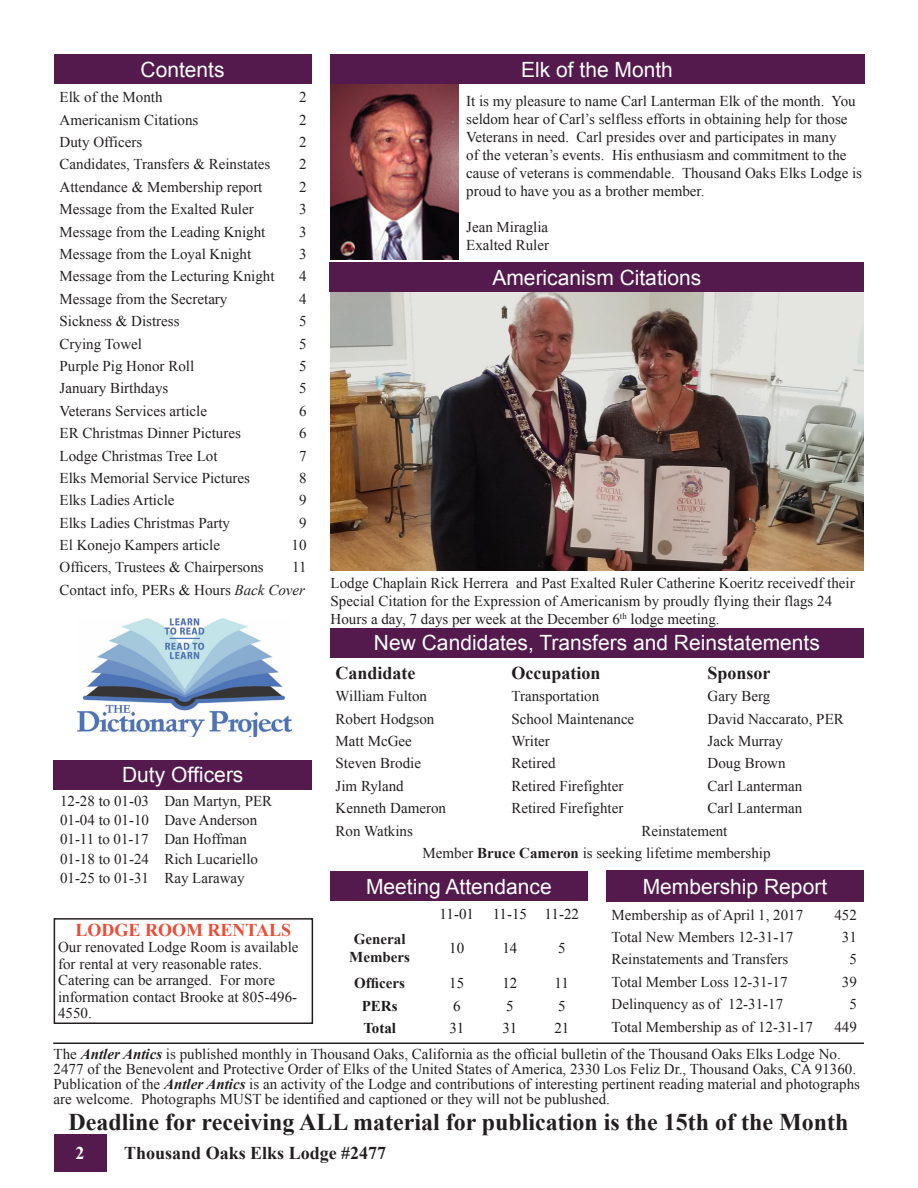
<style>
.page{position:relative;width:918px;height:1188px;background:#fff}
.page>*{position:absolute;margin:0;border:0;box-sizing:border-box;transform-origin:0 0}
.t1{font:700 24px "Times New Roman";color:#231f20}
.t2{font:21px "Arial";color:#fff}
.t3{font:700 18px "Times New Roman";color:#231f20}
.t4{font:700 18px "Times New Roman";color:#ef4b34}
.t5{font:700 18px "Times New Roman";color:#fff}
.t6{font:15px/18px "Times New Roman";color:#231f20}
.t7{font:700 15px/18px "Times New Roman";color:#231f20;text-align:center}
.t8{font:15px "Times New Roman";color:#1a1a1a}
.t9{font:15px "Times New Roman";letter-spacing:-.02em;color:#1a1a1a}
.t10{font:700 15px "Times New Roman";color:#1a1a1a}
.s1{font-style:italic}
.s2{font-weight:700}
.s3{font-weight:700;font-style:italic}
</style>
<div class="page">
<div style="left:54px;top:1134px;width:52px;height:38px;background:#54194d"></div>
<hr style="left:53px;top:1042px;width:811px;height:2px;background:#231f20">
<div style="left:330px;top:628px;width:534px;height:30px;background:#54194d"></div>
<div style="left:330px;top:262px;width:534px;height:30px;background:#54194d"></div>
<div style="left:330px;top:54px;width:535px;height:30px;background:#54194d"></div>
<div style="left:54px;top:918px;width:259px;height:106px;border:2px solid #231f20"></div>
<div style="left:330px;top:871px;width:258px;height:30px;background:#54194d"></div>
<div style="left:606px;top:870px;width:258px;height:32px;background:#54194d"></div>
<div style="left:54px;top:760px;width:258px;height:30px;background:#54194d"></div>
<div style="left:54px;top:54px;width:258px;height:30px;background:#54194d"></div>
<img style="left:331px;top:84px;width:128px;height:175px">
<img style="left:331px;top:292px;width:532px;height:279px">
<img style="left:77px;top:618px;width:214px;height:118px">
<h2 class="t2" style="left:141px;top:56px;width:86px">Contents</h2>
<p class="t6" style="left:60px;top:88px;width:104px">Elk of the Month</p>
<p class="t6" style="left:299px;top:88px;width:9px">2</p>
<p class="t6" style="left:60px;top:110px;width:140px">Americanism Citations</p>
<p class="t6" style="left:299px;top:110px;width:9px">2</p>
<p class="t6" style="left:60px;top:133px;width:84px">Duty Officers</p>
<p class="t6" style="left:299px;top:133px;width:9px">2</p>
<p class="t6" style="left:60px;top:155px;width:212px">Candidates, Transfers &amp; Reinstates</p>
<p class="t6" style="left:299px;top:155px;width:9px">2</p>
<p class="t6" style="left:60px;top:178px;width:204px">Attendance &amp; Membership report</p>
<p class="t6" style="left:299px;top:178px;width:9px">2</p>
<p class="t6" style="left:60px;top:200px;width:196px">Message from the Exalted Ruler</p>
<p class="t6" style="left:299px;top:200px;width:9px">3</p>
<p class="t6" style="left:60px;top:222px;width:207px">Message from the Leading Knight</p>
<p class="t6" style="left:299px;top:222px;width:9px">3</p>
<p class="t6" style="left:60px;top:245px;width:193px">Message from the Loyal Knight</p>
<p class="t6" style="left:299px;top:245px;width:9px">3</p>
<p class="t6" style="left:60px;top:267px;width:216px">Message from the Lecturing Knight</p>
<p class="t6" style="left:299px;top:267px;width:9px">4</p>
<p class="t6" style="left:60px;top:290px;width:169px">Message from the Secretary</p>
<p class="t6" style="left:299px;top:290px;width:9px">4</p>
<p class="t6" style="left:60px;top:312px;width:121px">Sickness &amp; Distress</p>
<p class="t6" style="left:299px;top:312px;width:9px">5</p>
<p class="t6" style="left:60px;top:334px;width:84px">Crying Towel</p>
<p class="t6" style="left:299px;top:334px;width:9px">5</p>
<p class="t6" style="left:60px;top:357px;width:136px">Purple Pig Honor Roll</p>
<p class="t6" style="left:299px;top:357px;width:9px">5</p>
<p class="t6" style="left:60px;top:379px;width:110px">January Birthdays</p>
<p class="t6" style="left:299px;top:379px;width:9px">5</p>
<p class="t6" style="left:60px;top:401px;width:149px">Veterans Services article</p>
<p class="t6" style="left:299px;top:401px;width:9px">6</p>
<p class="t6" style="left:60px;top:424px;width:183px">ER Christmas Dinner Pictures</p>
<p class="t6" style="left:299px;top:424px;width:9px">6</p>
<p class="t6" style="left:60px;top:446px;width:159px">Lodge Christmas Tree Lot</p>
<p class="t6" style="left:299px;top:446px;width:9px">7</p>
<p class="t6" style="left:60px;top:469px;width:192px">Elks Memorial Service Pictures</p>
<p class="t6" style="left:299px;top:469px;width:9px">8</p>
<p class="t6" style="left:60px;top:491px;width:116px">Elks Ladies Article</p>
<p class="t6" style="left:299px;top:491px;width:9px">9</p>
<p class="t6" style="left:60px;top:513px;width:172px">Elks Ladies Christmas Party</p>
<p class="t6" style="left:299px;top:513px;width:9px">9</p>
<p class="t6" style="left:60px;top:536px;width:162px">El Konejo Kampers article</p>
<p class="t6" style="left:292px;top:536px;width:16px">10</p>
<p class="t6" style="left:60px;top:558px;width:206px">Officers, Trustees &amp; Chairpersons</p>
<p class="t6" style="left:60px;top:556px;width:248px;line-height:22.4px;text-align:right">11<br>Contact info, PERs &amp; Hours <span class="s1">Back Cover</span></p>
<h2 class="t2" style="left:122px;top:761px;width:123px">Duty Officers</h2>
<p class="t6" style="left:60px;top:791px;width:214px;line-height:19.4px">12-28 to 01-03 Dan Martyn, PER<br>01-04 to 01-10 Dave Anderson<br>01-11 to 01-17 Dan Hoffman<br>01-18 to 01-24 Rich Lucariello<br>01-25 to 01-31 Ray Laraway</p>
<p class="t4" style="left:76px;top:917px;width:217px">LODGE ROOM RENTALS</p>
<p class="t6" style="left:58px;top:939px;width:242px;line-height:16.5px">Our renovated Lodge Room is available for rental at very reasonable rates.<br>Catering can be arranged. For more information contact Brooke at 805-496-<br>4550.</p>
<h2 class="t2" style="left:521px;top:56px;width:153px">Elk of the Month</h2>
<p class="t6" style="left:466px;top:91px;width:397px">It is my pleasure to name Carl Lanterman Elk of the month. You seldom hear of Carl’s selfless efforts in obtaining help for those Veterans in need. Carl presides over and participates in many<br>of the veteran’s events. His enthusiasm and commitment to the cause of veterans is commendable. Thousand Oaks Elks Lodge is proud to have you as a brother member.</p>
<p class="t6" style="left:466px;top:217px;width:84px">Jean Miraglia<br>Exalted Ruler</p>
<h2 class="t2" style="left:492px;top:264px;width:210px">Americanism Citations</h2>
<p class="t6" style="left:331px;top:574px;width:526px">Lodge Chaplain Rick Herrera and Past Exalted Ruler Catherine Koeritz receivedf their<br>Special Citation for the Expression of Americanism by proudly flying their flags 24<br>Hours a day, 7 days per week at the December 6<sup>th</sup> lodge meeting.</p>
<h2 class="t2" style="left:374px;top:629px;width:447px">New Candidates, Transfers and Reinstatements</h2>
<p class="t3" style="left:336px;top:660px;width:82px">Candidate</p>
<p class="t3" style="left:511px;top:660px;width:91px">Occupation</p>
<p class="t3" style="left:708px;top:660px;width:65px">Sponsor</p>
<p class="t6" style="left:336px;top:687px;width:93px">William Fulton</p>
<p class="t6" style="left:511px;top:687px;width:89px">Transportation</p>
<p class="t6" style="left:708px;top:687px;width:64px">Gary Berg</p>
<p class="t6" style="left:336px;top:709px;width:100px">Robert Hodgson</p>
<p class="t6" style="left:511px;top:709px;width:124px">School Maintenance</p>
<p class="t6" style="left:708px;top:709px;width:138px">David Naccarato, PER</p>
<p class="t6" style="left:336px;top:732px;width:78px">Matt McGee</p>
<p class="t6" style="left:511px;top:732px;width:40px">Writer</p>
<p class="t6" style="left:708px;top:732px;width:77px">Jack Murray</p>
<p class="t6" style="left:336px;top:754px;width:87px">Steven Brodie</p>
<p class="t6" style="left:511px;top:754px;width:46px">Retired</p>
<p class="t6" style="left:708px;top:754px;width:79px">Doug Brown</p>
<p class="t6" style="left:336px;top:777px;width:70px">Jim Ryland</p>
<p class="t6" style="left:511px;top:777px;width:114px">Retired Firefighter</p>
<p class="t6" style="left:708px;top:777px;width:96px">Carl Lanterman</p>
<p class="t6" style="left:336px;top:799px;width:112px">Kenneth Dameron</p>
<p class="t6" style="left:511px;top:799px;width:114px">Retired Firefighter</p>
<p class="t6" style="left:708px;top:799px;width:96px">Carl Lanterman</p>
<p class="t6" style="left:336px;top:821px;width:79px">Ron Watkins</p>
<p class="t6" style="left:423px;top:819px;width:349px;line-height:22.4px;text-indent:219px">Reinstatement<br>Member <span class="s2">Bruce Cameron</span> is seeking lifetime membership</p>
<h2 class="t2" style="left:366px;top:873px;width:187px">Meeting Attendance</h2>
<h2 class="t2" style="left:643px;top:873px;width:186px">Membership Report</h2>
<p class="t9" style="left:440px;top:903px;width:141px">11-01 11-15 11-22</p>
<p class="t7" style="left:349px;top:930px;width:62px">General<br>Members</p>
<p class="t8" style="left:449px;top:938px;width:16px">10</p>
<p class="t8" style="left:502px;top:938px;width:16px">14</p>
<p class="t8" style="left:558px;top:938px;width:9px">5</p>
<p class="t7" style="left:354px;top:974px;width:52px">Officers</p>
<p class="t8" style="left:449px;top:973px;width:16px">15</p>
<p class="t8" style="left:502px;top:973px;width:16px">12</p>
<p class="t8" style="left:555px;top:973px;width:16px">11</p>
<p class="t10" style="left:362px;top:995px;width:37px">PERs</p>
<p class="t8" style="left:453px;top:996px;width:9px">6</p>
<p class="t8" style="left:506px;top:996px;width:9px">5</p>
<p class="t8" style="left:558px;top:996px;width:9px">5</p>
<p class="t10" style="left:363px;top:1018px;width:34px">Total</p>
<p class="t8" style="left:449px;top:1018px;width:16px">31</p>
<p class="t8" style="left:502px;top:1018px;width:16px">31</p>
<p class="t8" style="left:554px;top:1018px;width:16px">21</p>
<p class="t6" style="left:612px;top:905px;width:193px">Membership as of April 1, 2017</p>
<p class="t6" style="left:834px;top:905px;width:24px">452</p>
<p class="t6" style="left:612px;top:928px;width:183px">Total New Members 12-31-17</p>
<p class="t6" style="left:842px;top:928px;width:16px">31</p>
<p class="t6" style="left:612px;top:950px;width:178px">Reinstatements and Transfers</p>
<p class="t6" style="left:849px;top:950px;width:9px">5</p>
<p class="t6" style="left:612px;top:973px;width:178px">Total Member Loss 12-31-17</p>
<p class="t6" style="left:842px;top:973px;width:16px">39</p>
<p class="t6" style="left:612px;top:995px;width:173px">Delinquency as of 12-31-17</p>
<p class="t6" style="left:849px;top:995px;width:9px">5</p>
<p class="t6" style="left:612px;top:1017px;width:203px">Total Membership as of 12-31-17</p>
<p class="t6" style="left:834px;top:1017px;width:24px">449</p>
<p class="t6" style="left:54px;top:1046px;width:808px;line-height:15px">The <span class="s3">Antler Antics</span> is published monthly in Thousand Oaks, California as the official bulletin of the Thousand Oaks Elks Lodge No.<br>2477 of the Benevolent and Protective Order of Elks of the United States of America, 2330 Los Feliz Dr., Thousand Oaks, CA 91360.<br>Publication of the <span class="s3">Antler Antics</span> is an activity of the Lodge and contributions of interesting pertinent reading material and photographs are welcome. Photographs MUST be identified and captioned or they will not be publushed.</p>
<h1 class="t1" style="left:69px;top:1106px;width:781px">Deadline for receiving ALL material for publication is the 15th of the Month</h1>
<p class="t5" style="left:76px;top:1141px;width:10px">2</p>
<p class="t3" style="left:124px;top:1141px;width:264px">Thousand Oaks Elks Lodge #2477</p>
</div>
